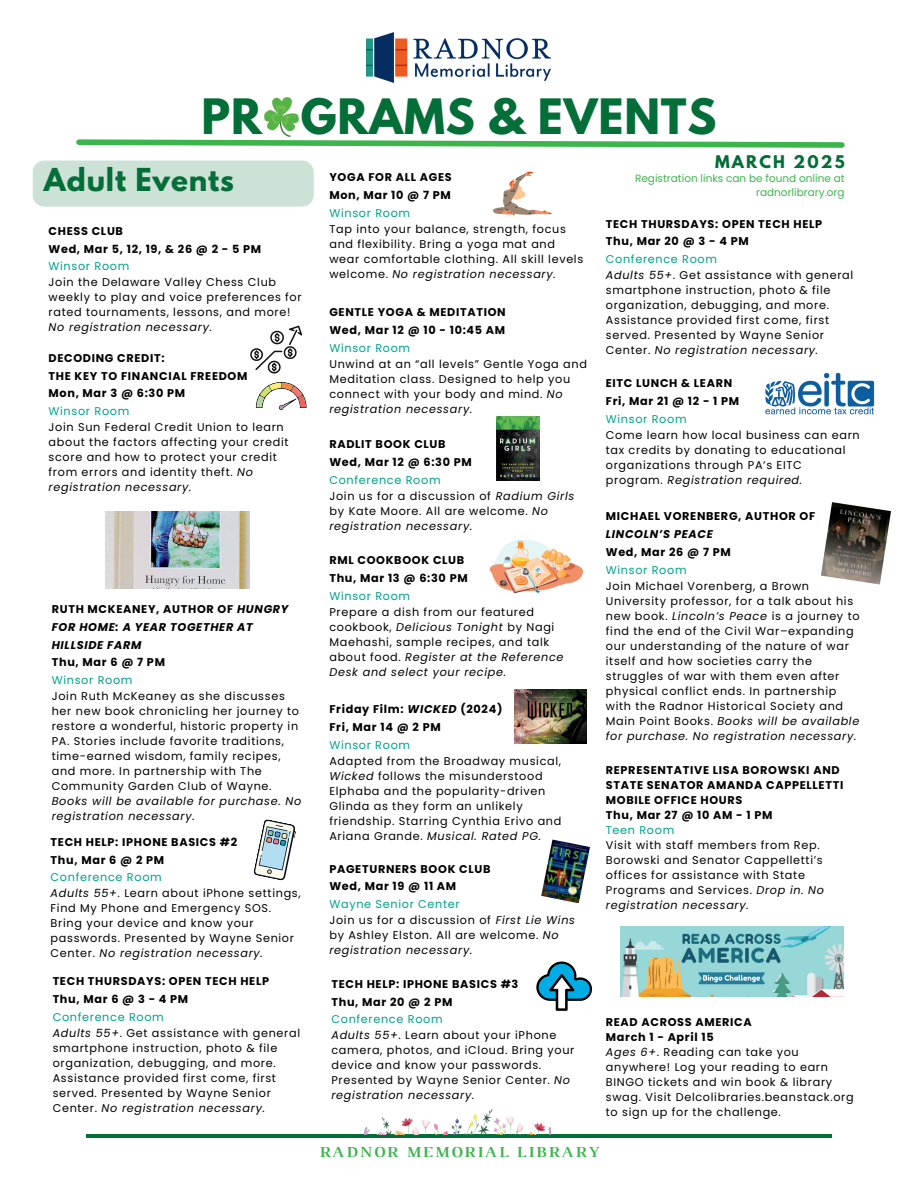
<style>
.page{position:relative;width:918px;height:1188px;background:#fff}
.page>*{position:absolute;margin:0;border:0;box-sizing:border-box;transform-origin:0 0}
.t1{font:700 43.2px "League Spartan";letter-spacing:.02em;color:#046e38}
.t2{font:700 28.05px "League Spartan";letter-spacing:.03em;color:#046e38}
.t3{font:700 15.6px "Luthier";letter-spacing:.13em;color:#3cb54c}
.t4{font:700 15.45px "League Spartan";letter-spacing:.14em;color:#046e38}
.t5{font:11.25px/15px "Poppins";letter-spacing:.06em;color:#000}
.t6{font:700 11.25px/15px "Poppins";letter-spacing:.06em;color:#000}
.t7{font:11.25px "Poppins";letter-spacing:.06em;color:#00a18c}
.t8{font:italic 700 11.25px/17.9px "Poppins";letter-spacing:.06em;color:#000}
.t9{font:10.5px/14px "Poppins";color:#3cb54c;text-align:right}
.s1{font-style:italic}
.s2{font-style:normal}
</style>
<div class="page">
<hr style="left:86px;top:1134px;width:746px;height:4px;background:#046e38">
<svg style="left:76px;top:139px;width:769px;height:9px"></svg>
<img style="left:366px;top:33px;width:185px;height:49px">
<img style="left:620px;top:926px;width:224px;height:70px">
<img style="left:264px;top:97px;width:35px;height:40px">
<img style="left:365px;top:1110px;width:185px;height:24px">
<img style="left:106px;top:512px;width:144px;height:76px">
<img style="left:496px;top:416px;width:43px;height:64px">
<img style="left:541px;top:840px;width:49px;height:63px">
<svg style="left:256px;top:382px;width:51px;height:28px"></svg>
<svg style="left:253px;top:819px;width:43px;height:62px"></svg>
<svg style="left:493px;top:171px;width:58px;height:44px"></svg>
<svg style="left:490px;top:540px;width:93px;height:53px"></svg>
<img style="left:821px;top:502px;width:70px;height:83px">
<svg style="left:536px;top:961px;width:56px;height:50px"></svg>
<svg style="left:250px;top:326px;width:52px;height:48px"></svg>
<img style="left:514px;top:689px;width:72px;height:54px">
<img style="left:765px;top:372px;width:110px;height:43px">
<div style="left:33px;top:161px;width:281px;height:46px;background:#cce2d7"></div>
<p class="t1" style="left:201px;top:95px;width:517px">PR GRAMS &amp; EVENTS</p>
<p class="t2" style="left:44px;top:166px;width:191px">Adult Events</p>
<p class="t6" style="left:49px;top:223px;width:76px">CHESS CLUB</p>
<p class="t6" style="left:49px;top:241px;width:214px">Wed, Mar 5, 12, 19, &amp; 26 @ 2 - 5 PM</p>
<p class="t7" style="left:49px;top:259px;width:82px">Winsor Room</p>
<p class="t5" style="left:49px;top:275px;width:255px">Join the Delaware Valley Chess Club weekly to play and voice preferences for rated tournaments, lessons, and more!<br><span class="s1">No registration necessary.</span></p>
<h2 class="t6" style="left:49px;top:350px;width:118px">DECODING CREDIT:</h2>
<p class="t6" style="left:49px;top:368px;width:200px">THE KEY TO FINANCIAL FREEDOM</p>
<p class="t6" style="left:49px;top:386px;width:138px">Mon, Mar 3 @ 6:30 PM</p>
<p class="t7" style="left:49px;top:403px;width:82px">Winsor Room</p>
<p class="t5" style="left:49px;top:420px;width:242px">Join Sun Federal Credit Union to learn about the factors affecting your credit score and how to protect your credit from errors and identity theft. <span class="s1">No registration necessary.</span></p>
<p class="t8" style="left:52px;top:600px;width:238px"><span class="s2">RUTH MCKEANEY, AUTHOR OF</span> HUNGRY<br>FOR HOME: A YEAR TOGETHER AT<br>HILLSIDE FARM</p>
<p class="t6" style="left:52px;top:655px;width:115px">Thu, Mar 6 @ 7 PM</p>
<p class="t7" style="left:52px;top:672px;width:82px">Winsor Room</p>
<p class="t5" style="left:52px;top:689px;width:251px">Join Ruth McKeaney as she discusses her new book chronicling her journey to restore a wonderful, historic property in PA. Stories include favorite traditions, time-earned wisdom, family recipes, and more. In partnership with The Community Garden Club of Wayne.<br><span class="s1">Books will be available for purchase. No registration necessary.</span></p>
<h1 class="t6" style="left:51px;top:834px;width:188px">TECH HELP: IPHONE BASICS #2</h1>
<p class="t6" style="left:51px;top:852px;width:115px">Thu, Mar 6 @ 2 PM</p>
<p class="t7" style="left:51px;top:870px;width:113px">Conference Room</p>
<h3 class="t5" style="left:51px;top:886px;width:252px"><span class="s1">Adults 55+</span>. Learn about iPhone settings, Find My Phone and Emergency SOS.<br>Bring your device and know your passwords. Presented by Wayne Senior Center. <span class="s1">No registration necessary.</span></h3>
<p class="t6" style="left:53px;top:974px;width:218px">TECH THURSDAYS: OPEN TECH HELP</p>
<p class="t6" style="left:53px;top:992px;width:137px">Thu,Mar6@3-4PM</p>
<p class="t7" style="left:53px;top:1009px;width:113px">Conference Room</p>
<p class="t5" style="left:53px;top:1026px;width:249px"><span class="s1">Adults 55+</span>. Get assistance with general smartphone instruction, photo &amp; file organization, debugging, and more.<br>Assistance provided first come, first served. Presented by Wayne Senior Center. <span class="s1">No registration necessary.</span></p>
<p class="t6" style="left:329px;top:170px;width:124px">YOGA FOR ALL AGES</p>
<p class="t6" style="left:329px;top:188px;width:123px">Mon, Mar 10 @ 7 PM</p>
<p class="t7" style="left:329px;top:205px;width:82px">Winsor Room</p>
<p class="t5" style="left:329px;top:221px;width:255px">Tap into your balance, strength, focus and flexibility. Bring a yoga mat and wear comfortable clothing. All skill levels welcome. <span class="s1">No registration necessary.</span></p>
<p class="t6" style="left:329px;top:305px;width:178px">GENTLE YOGA &amp; MEDITATION</p>
<p class="t6" style="left:329px;top:322px;width:177px">Wed, Mar 12 @ 10 - 10:45 AM</p>
<p class="t7" style="left:329px;top:340px;width:82px">Winsor Room</p>
<p class="t5" style="left:329px;top:356px;width:259px">Unwind at an “all levels” Gentle Yoga and Meditation class. Designed to help you connect with your body and mind. <span class="s1">No registration necessary.</span></p>
<p class="t6" style="left:329px;top:437px;width:118px">RADLIT BOOK CLUB</p>
<p class="t6" style="left:329px;top:454px;width:144px">Wed, Mar 12 @ 6:30 PM</p>
<p class="t7" style="left:329px;top:472px;width:113px">Conference Room</p>
<p class="t5" style="left:329px;top:488px;width:247px">Join us for a discussion of <span class="s1">Radium Girls </span>by Kate Moore. All are welcome. <span class="s1">No registration necessary.</span></p>
<p class="t6" style="left:329px;top:553px;width:136px">RML COOKBOOK CLUB</p>
<p class="t6" style="left:329px;top:571px;width:140px">Thu, Mar 13 @ 6:30 PM</p>
<p class="t7" style="left:329px;top:588px;width:82px">Winsor Room</p>
<p class="t5" style="left:329px;top:604px;width:236px">Prepare a dish from our featured cookbook, <span class="s1">Delicious Tonight</span> by Nagi Maehashi, sample recipes, and talk about food. <span class="s1">Register at the Reference Desk and select your recipe.</span></p>
<p class="t6" style="left:329px;top:702px;width:174px">Friday Film: <span class="s1">WICKED</span> (2024)</p>
<p class="t6" style="left:329px;top:720px;width:113px">Fri, Mar 14 @ 2 PM</p>
<p class="t7" style="left:329px;top:737px;width:82px">Winsor Room</p>
<p class="t5" style="left:329px;top:753px;width:234px">Adapted from the Broadway musical, <span class="s1">Wicked</span> follows the misunderstood Elphaba and the popularity-driven Glinda as they form an unlikely friendship. Starring Cynthia Erivo and Ariana Grande. <span class="s1">Musical. Rated PG.</span></p>
<p class="t6" style="left:329px;top:861px;width:163px">PAGETURNERS BOOK CLUB</p>
<p class="t6" style="left:329px;top:879px;width:128px">Wed, Mar 19 @ 11 AM</p>
<p class="t7" style="left:329px;top:896px;width:132px">Wayne Senior Center</p>
<p class="t5" style="left:329px;top:913px;width:247px">Join us for a discussion of <span class="s1">First Lie Wins </span>by Ashley Elston. All are welcome. <span class="s1">No registration necessary.</span></p>
<p class="t6" style="left:331px;top:976px;width:188px">TECH HELP: IPHONE BASICS #3</p>
<p class="t6" style="left:331px;top:994px;width:122px">Thu, Mar 20 @ 2 PM</p>
<p class="t7" style="left:331px;top:1012px;width:113px">Conference Room</p>
<p class="t5" style="left:331px;top:1028px;width:245px"><span class="s1">Adults 55+</span>. Learn about your iPhone camera, photos, and iCloud. Bring your device and know your passwords.<br>Presented by Wayne Senior Center. <span class="s1">No registration necessary.</span></p>
<p class="t4" style="left:715px;top:154px;width:131px">MARCH 2025</p>
<p class="t9" style="left:635px;top:171px;width:211px">Registration links can be found online at radnorlibrary.org</p>
<p class="t6" style="left:606px;top:216px;width:218px">TECH THURSDAYS: OPEN TECH HELP</p>
<p class="t6" style="left:606px;top:234px;width:144px">Thu, Mar 20 @ 3 - 4 PM</p>
<p class="t7" style="left:606px;top:251px;width:113px">Conference Room</p>
<p class="t5" style="left:606px;top:268px;width:249px"><span class="s1">Adults 55+</span>. Get assistance with general smartphone instruction, photo &amp; file organization, debugging, and more.<br>Assistance provided first come, first served. Presented by Wayne Senior Center. <span class="s1">No registration necessary.</span></p>
<p class="t6" style="left:606px;top:376px;width:128px">EITC LUNCH &amp; LEARN</p>
<p class="t6" style="left:606px;top:394px;width:135px">Fri, Mar 21 @ 12 - 1 PM</p>
<p class="t7" style="left:606px;top:411px;width:82px">Winsor Room</p>
<p class="t5" style="left:606px;top:428px;width:255px">Come learn how local business can earn tax credits by donating to educational organizations through PA’s EITC program. <span class="s1">Registration required.</span></p>
<p class="t6" style="left:606px;top:507px;width:211px;line-height:17.9px">MICHAEL VORENBERG, AUTHOR OF<br><span class="s1">LINCOLN’S PEACE</span></p>
<p class="t6" style="left:606px;top:544px;width:126px">Wed, Mar 26 @ 7 PM</p>
<p class="t7" style="left:606px;top:562px;width:82px">Winsor Room</p>
<p class="t5" style="left:606px;top:578px;width:255px">Join Michael Vorenberg, a Brown University professor, for a talk about his new book. <span class="s1">Lincoln’s Peace</span> is a journey to find the end of the Civil War–expanding our understanding of the nature of war itself and how societies carry the struggles of war with them even after physical conflict ends. In partnership with the Radnor Historical Society and Main Point Books. <span class="s1">Books will be available for purchase. No registration necessary.</span></p>
<p class="t6" style="left:606px;top:762px;width:239px">REPRESENTATIVE LISA BOROWSKI AND<br>STATE SENATOR AMANDA CAPPELLETTI<br>MOBILE OFFICE HOURS</p>
<p class="t6" style="left:606px;top:807px;width:168px">Thu, Mar 27 @ 10 AM - 1 PM</p>
<p class="t7" style="left:606px;top:822px;width:70px">Teen Room</p>
<p class="t5" style="left:606px;top:837px;width:220px">Visit with staff members from Rep.<br>Borowski and Senator Cappelletti’s offices for assistance with State Programs and Services. <span class="s1">Drop in. No registration necessary.</span></p>
<p class="t6" style="left:606px;top:1014px;width:147px">READ ACROSS AMERICA</p>
<p class="t6" style="left:606px;top:1029px;width:109px">March 1 - April 15</p>
<p class="t5" style="left:606px;top:1044px;width:249px"><span class="s1">Ages 6+</span>. Reading can take you anywhere! Log your reading to earn BINGO tickets and win book &amp; library swag. Visit Delcolibraries.beanstack.org to sign up for the challenge.</p>
<p class="t3" style="left:319px;top:1146px;width:281px">RADNOR MEMORIAL LIBRARY</p>
</div>
